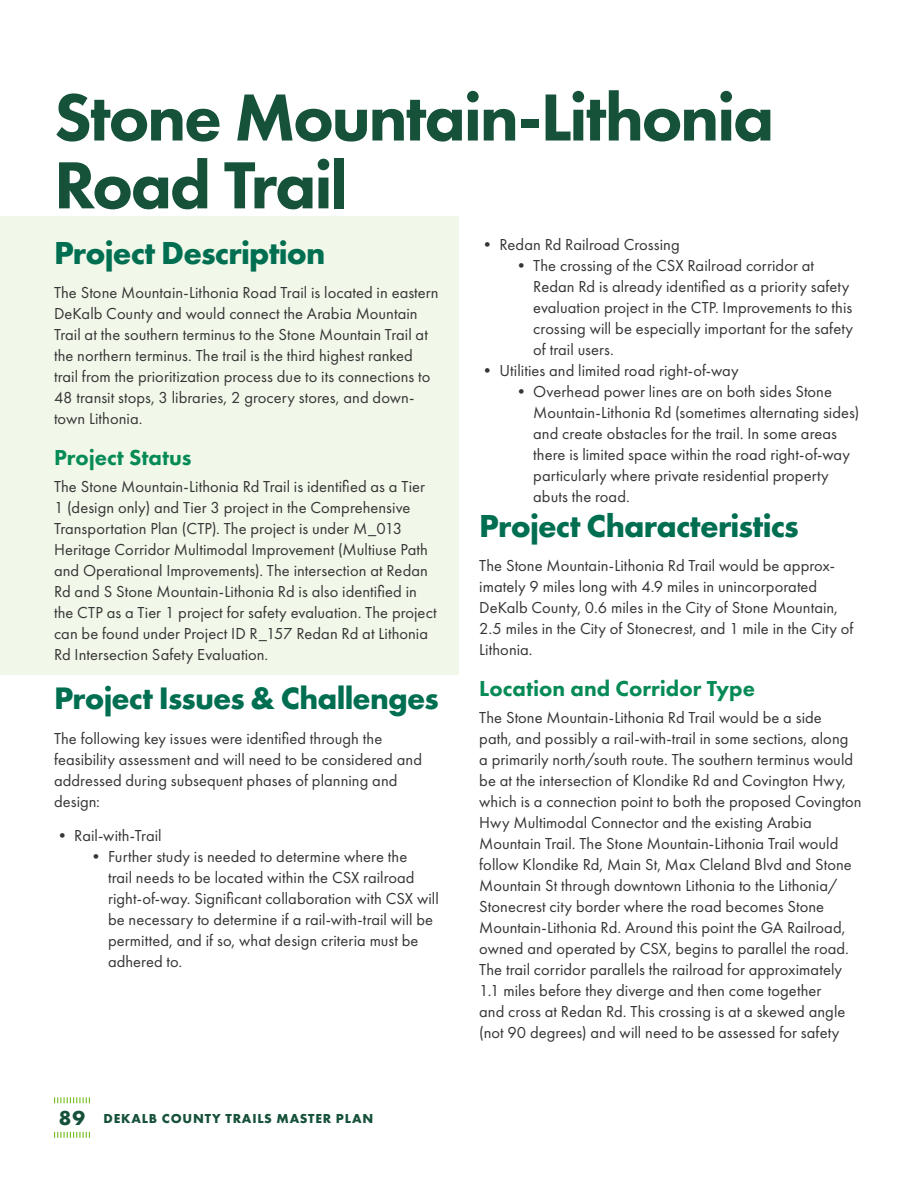
<style>
.page{position:relative;width:918px;height:1188px;background:#fff}
.page>*{position:absolute;margin:0;border:0;box-sizing:border-box;transform-origin:0 0}
.t1{font:800 69px/67.8px "Futura PT";letter-spacing:-.035em;color:#165139}
.t2{font:700 33px "Futura PT";letter-spacing:-.025em;color:#006e51}
.t3{font:700 32.25px "Futura PT";letter-spacing:-.025em;color:#006e51}
.t4{font:800 22.5px "Futura PT";color:#068b56}
.t5{font:16.5px/21px "Futura PT";letter-spacing:.005em;color:#363536}
.t6{font:700 13.5px "Futura PT";letter-spacing:.06em;color:#165139}
.s1{font-size:21px}
</style>
<div class="page">
<div style="left:0;top:216px;width:459px;height:459px;background:#f1f8e9"></div>
<svg style="left:54px;top:1132px;width:36px;height:6px"></svg>
<svg style="left:54px;top:1097px;width:36px;height:6px"></svg>
<h1 class="t1" style="left:54px;top:83px;width:722px">Stone Mountain-Lithonia<br>Road Trail</h1>
<h2 class="t2" style="left:54px;top:231px;width:273px">Project Description</h2>
<p class="t5" style="left:54px;top:282px;width:386px">The Stone Mountain-Lithonia Road Trail is located in eastern DeKalb County and would connect the Arabia Mountain Trail at the southern terminus to the Stone Mountain Trail at the northern terminus. The trail is the third highest ranked trail from the prioritization process due to its connections to 48 transit stops, 3 libraries, 2 grocery stores, and down&shy;town Lithonia.</p>
<h3 class="t4" style="left:54px;top:443px;width:139px">Project Status</h3>
<p class="t5" style="left:54px;top:476px;width:384px">The Stone Mountain-Lithonia Rd Trail is identified as a Tier 1 (design only) and Tier 3 project in the Comprehensive Transportation Plan (CTP). The project is under M_013<br>Heritage Corridor Multimodal Improvement (Multiuse Path and Operational Improvements). The intersection at Redan Rd and S Stone Mountain-Lithonia Rd is also identified in the CTP as a Tier 1 project for safety evaluation. The project can be found under Project ID R_157 Redan Rd at Lithonia Rd Intersection Safety Evaluation.</p>
<h3 class="t3" style="left:54px;top:677px;width:386px">Project Issues &amp; Challenges</h3>
<p class="t5" style="left:54px;top:727px;width:370px">The following key issues were identified through the feasibility assessment and will need to be considered and addressed during subsequent phases of planning and design:</p>
<p class="t5" style="left:54px;top:825px;width:109px">• Rail-with-Trail</p>
<p class="t5" style="left:108px;top:846px;width:332px;text-indent:-20px">• Further study is needed to determine where the<br>trail needs to be located within the CSX railroad right-of-way. Significant collaboration with CSX will be necessary to determine if a rail-with-trail will be permitted, and if so, what design criteria must be adhered to.</p>
<p class="t5" style="left:479px;top:233px;width:202px">• Redan Rd Railroad Crossing</p>
<p class="t5" style="left:533px;top:254px;width:321px;text-indent:-20px">• The crossing of the CSX Railroad corridor at Redan Rd is already identified as a priority safety evaluation project in the CTP. Improvements to this crossing will be especially important for the safety of trail users.</p>
<p class="t5" style="left:479px;top:359px;width:261px">• Utilities and limited road right-of-way</p>
<p class="t5" style="left:533px;top:380px;width:328px;text-indent:-20px">• Overhead power lines are on both sides Stone Mountain-Lithonia Rd (sometimes alternating sides) and create obstacles for the trail. In some areas there is limited space within the road right-of-way particularly where private residential property abuts the road.</p>
<h2 class="t2" style="left:479px;top:504px;width:321px">Project Characteristics</h2>
<p class="t5" style="left:479px;top:555px;width:376px">The Stone Mountain-Lithonia Rd Trail would be approx&shy;imately 9 miles long with 4.9 miles in unincorporated DeKalb County, 0.6 miles in the City of Stone Mountain, 2.5 miles in the City of Stonecrest, and 1 mile in the City of Lithonia.</p>
<h3 class="t4" style="left:479px;top:674px;width:277px">Location and Corridor Type</h3>
<p class="t5" style="left:479px;top:707px;width:384px">The Stone Mountain-Lithonia Rd Trail would be a side<br>path, and possibly a rail-with-trail in some sections, along<br>a primarily north/south route. The southern terminus would be at the intersection of Klondike Rd and Covington Hwy, which is a connection point to both the proposed Covington Hwy Multimodal Connector and the existing Arabia Mountain Trail. The Stone Mountain-Lithonia Trail would follow Klondike Rd, Main St, Max Cleland Blvd and Stone Mountain St through downtown Lithonia to the Lithonia/ Stonecrest city border where the road becomes Stone Mountain-Lithonia Rd. Around this point the GA Railroad, owned and operated by CSX, begins to parallel the road.<br>The trail corridor parallels the railroad for approximately 1.1 miles before they diverge and then come together<br>and cross at Redan Rd. This crossing is at a skewed angle (not 90 degrees) and will need to be assessed for safety</p>
<p class="t6" style="left:59px;top:1110px;width:316px"><span class="s1">89</span> DEKALB COUNTY TRAILS MASTER PLAN</p>
</div>
